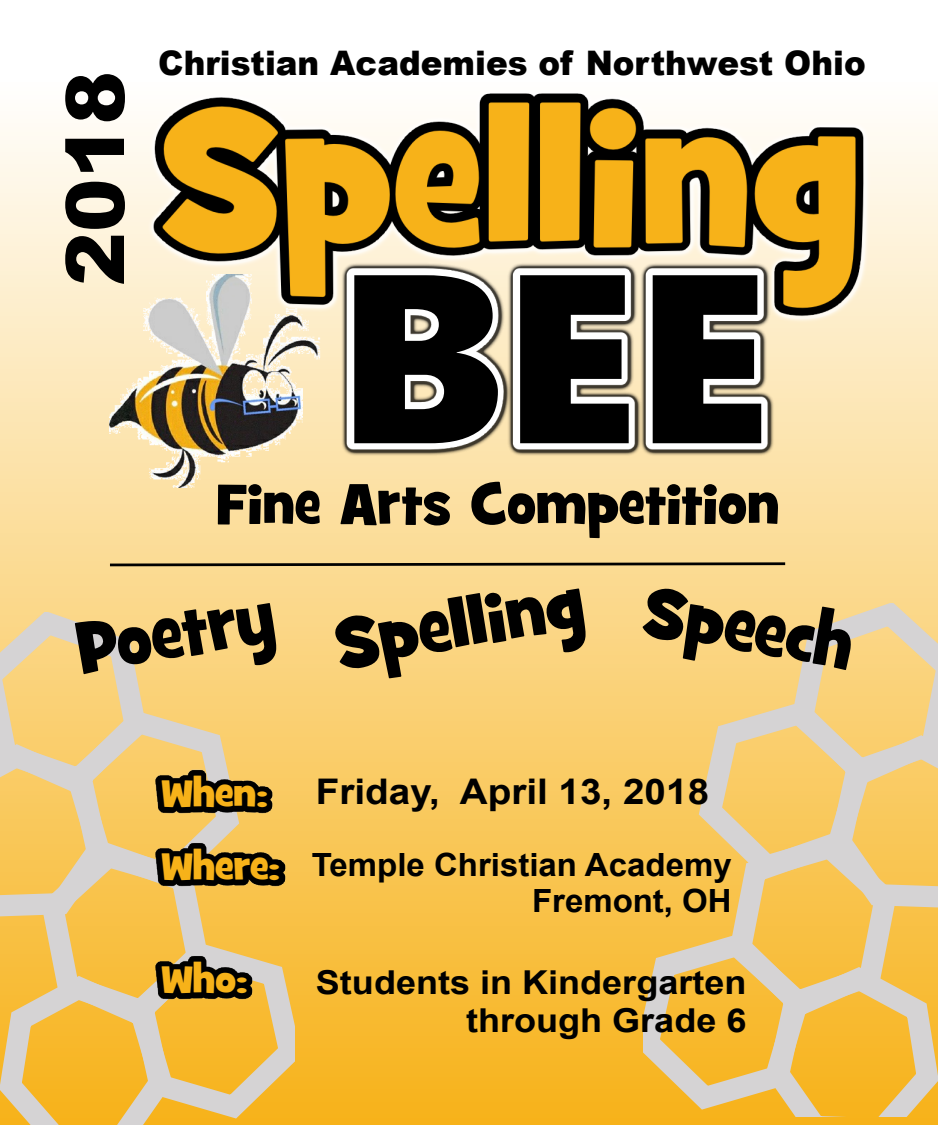
<style>
.page{position:relative;width:938px;height:1125px;background:#fff}
.page>*{position:absolute;margin:0;border:0;box-sizing:border-box;transform-origin:0 0}
.t1{font:240px "Segoe UI Black";color:#000}
.t2{font:100.5px "Grilled Cheese BTN";color:#000}
.t3{font:900 80.62px "Arial";color:#000}
.t4{font:71px "Grilled Cheese BTN";color:#000}
.t5{font:69.5px "Grilled Cheese BTN";color:#000}
.t6{font:69.25px "Grilled Cheese BTN";color:#000}
.t7{font:56.88px "Grilled Cheese BTN";color:#000}
.t8{font:37.38px/73.2px "Grilled Cheese BTN";color:#f7b219;scale:1.09 1}
.t9{font:700 35.38px "Arial";color:#000;scale:1.09 1}
.t10{font:900 33.88px "Arial";color:#000;scale:.96 1}
.t11{font:700 33px/37.8px "Arial";color:#000;text-align:right;scale:1.09 1}
.t12{font:700 32px/36.8px "Arial";color:#000;text-align:right}
</style>
<div class="page">
<div style="left:0;top:83px;width:937px;height:1042px;background:linear-gradient(to bottom,#fffefd,#f7b219)"></div>
<svg style="left:0;top:613px;width:295px;height:512px;background:#efc873"></svg>
<img style="left:324px;top:339px;width:558px;height:183px">
<img style="left:110px;top:274px;width:213px;height:213px">
<svg style="left:107px;top:561px;width:681px;height:7px;background:#998559"></svg>
<svg style="left:643px;top:604px;width:295px;height:512px;background:#efc976"></svg>
<img style="left:141px;top:83px;width:797px;height:256px">
<img style="left:156px;top:763px;width:135px;height:63px">
<img style="left:156px;top:836px;width:147px;height:63px">
<img style="left:156px;top:949px;width:114px;height:63px">
<h3 class="t3" style="left:66px;top:286px;width:217px;rotate:-90deg">2018</h3>
<p class="t10" style="left:158px;top:51px;width:738px">Christian Academies of Northwest Ohio</p>
<h1 class="t1" style="left:338px;top:269px;width:432px">BEE</h1>
<h2 class="t2" style="left:710px;top:352px;width:71px">&amp;</h2>
<h3 class="t7" style="left:216px;top:467px;width:564px">Fine Arts Competition</h3>
<h3 class="t6" style="left:70px;top:606px;width:200px;rotate:-10deg">Poetry</h3>
<h3 class="t4" style="left:327px;top:600px;width:253px;rotate:-10deg">Spelling</h3>
<h3 class="t5" style="left:652px;top:565px;width:213px;rotate:10deg">Speech</h3>
<p class="t8" style="left:161px;top:758px;width:110px">When:<br>Where:</p>
<p class="t8" style="left:161px;top:944px;width:81px">Who:</p>
<p class="t9" style="left:316px;top:778px;width:362px">Friday, April 13, 2018</p>
<p class="t12" style="left:312px;top:849px;width:421px">Temple Christian Academy<br>Fremont, OH</p>
<p class="t11" style="left:316px;top:967px;width:396px">Students in Kindergarten through Grade 6</p>
</div>
